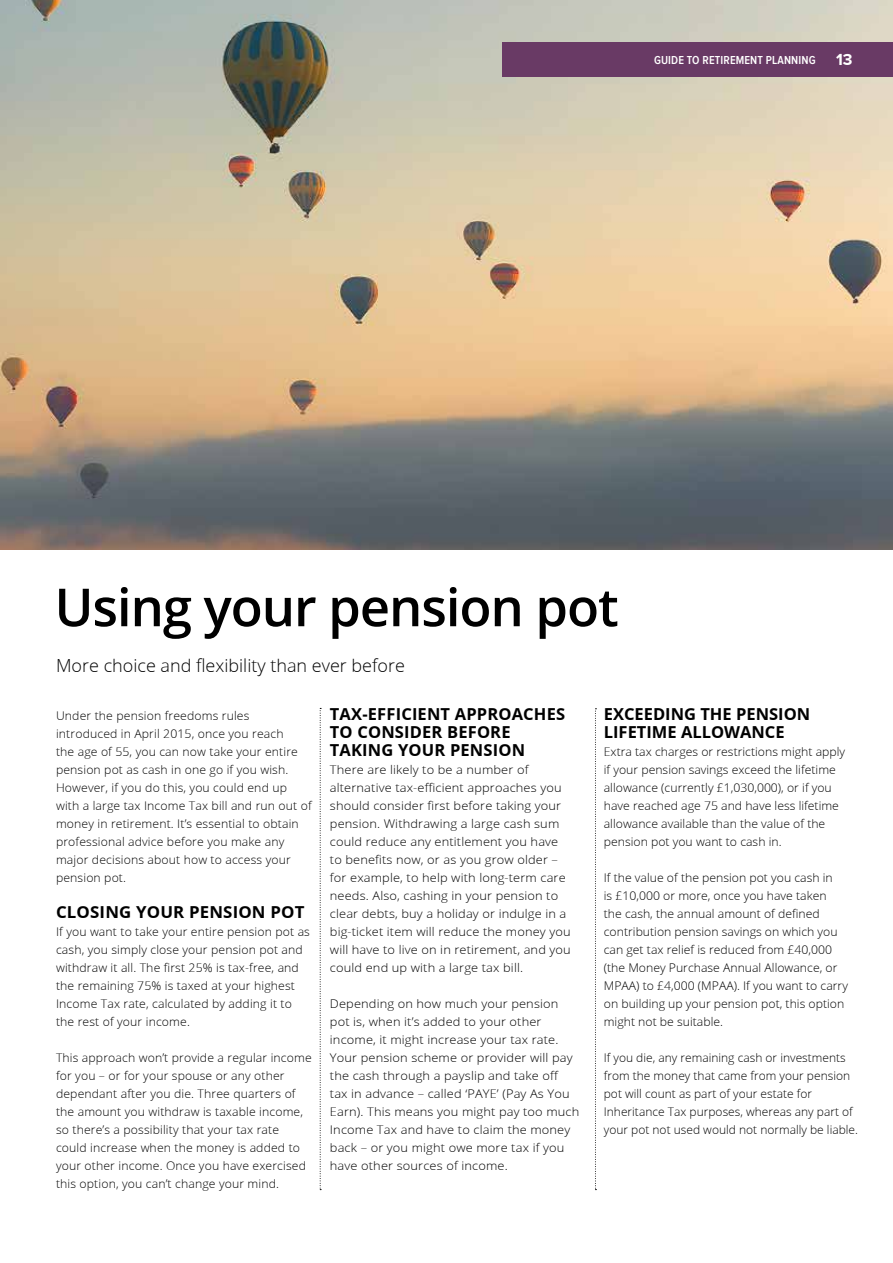
<style>
.page{position:relative;width:893px;height:1263px;background:#fff}
.page>*{position:absolute;margin:0;border:0;box-sizing:border-box;transform-origin:0 0}
.t1{font:600 52.5px "Open Sans";letter-spacing:-.02em;color:#000}
.t2{font:300 18px "Open Sans";color:#000}
.t3{font:700 16.5px/18px "Open Sans";letter-spacing:.01em;color:#000}
.t4{font:300 12px/18px "Open Sans";letter-spacing:.01em;color:#000}
.t5{font:300 12px/18px "Open Sans";letter-spacing:.01em;color:#000;scale:1.07 1}
.t6{font:600 12px "Proxima Nova Cond";letter-spacing:.01em;color:#fff}
.s1{font-family:"Proxima Nova";font-weight:700;font-size:16.5px}
</style>
<div class="page">
<img style="left:0;top:0;width:893px;height:549px">
<div style="left:503px;top:43px;width:390px;height:34px;background:#693a65"></div>
<svg style="left:320px;top:708px;width:1px;height:482px"></svg>
<svg style="left:595px;top:708px;width:1px;height:482px"></svg>
<p class="t6" style="left:654px;top:55px;width:200px">GUIDE TO RETIREMENT PLANNING <span class="s1">13</span></p>
<h1 class="t1" style="left:55px;top:571px;width:566px">Using your pension pot</h1>
<h2 class="t2" style="left:56px;top:653px;width:350px">More choice and flexibility than ever before</h2>
<p class="t4" style="left:56px;top:706px;width:257px">Under the pension freedoms rules introduced in April 2015, once you reach<br>the age of 55, you can now take your entire pension pot as cash in one go if you wish.<br>However, if you do this, you could end up with a large tax Income Tax bill and run out of money in retirement. It’s essential to obtain professional advice before you make any major decisions about how to access your pension pot.</p>
<h3 class="t3" style="left:56px;top:903px;width:250px">CLOSING YOUR PENSION POT</h3>
<p class="t4" style="left:56px;top:922px;width:255px">If you want to take your entire pension pot as cash, you simply close your pension pot and withdraw it all. The first 25% is tax-free, and the remaining 75% is taxed at your highest Income Tax rate, calculated by adding it to the rest of your income.</p>
<p class="t4" style="left:56px;top:1048px;width:257px">This approach won’t provide a regular income for you – or for your spouse or any other dependant after you die. Three quarters of the amount you withdraw is taxable income, so there’s a possibility that your tax rate could increase when the money is added to your other income. Once you have exercised this option, you can’t change your mind.</p>
<h3 class="t3" style="left:330px;top:705px;width:237px">TAX-EFFICIENT APPROACHES<br>TO CONSIDER BEFORE<br>TAKING YOUR PENSION</h3>
<p class="t5" style="left:330px;top:760px;width:227px">There are likely to be a number of alternative tax-efficient approaches you should consider first before taking your pension. Withdrawing a large cash sum could reduce any entitlement you have to benefits now, or as you grow older – for example, to help with long-term care needs. Also, cashing in your pension to clear debts, buy a holiday or indulge in a big-ticket item will reduce the money you will have to live on in retirement, and you could end up with a large tax bill.</p>
<p class="t5" style="left:330px;top:994px;width:235px">Depending on how much your pension pot is, when it’s added to your other income, it might increase your tax rate.<br>Your pension scheme or provider will pay the cash through a payslip and take off<br>tax in advance – called ‘PAYE’ (Pay As You Earn). This means you might pay too much Income Tax and have to claim the money back – or you might owe more tax if you have other sources of income.</p>
<h3 class="t3" style="left:604px;top:705px;width:208px">EXCEEDING THE PENSION<br>LIFETIME ALLOWANCE</h3>
<p class="t4" style="left:604px;top:742px;width:243px">Extra tax charges or restrictions might apply if your pension savings exceed the lifetime allowance (currently £1,030,000), or if you have reached age 75 and have less lifetime allowance available than the value of the pension pot you want to cash in.</p>
<p class="t4" style="left:604px;top:868px;width:246px">If the value of the pension pot you cash in<br>is £10,000 or more, once you have taken<br>the cash, the annual amount of defined contribution pension savings on which you can get tax relief is reduced from £40,000 (the Money Purchase Annual Allowance, or MPAA) to £4,000 (MPAA). If you want to carry on building up your pension pot, this option might not be suitable.</p>
<p class="t4" style="left:604px;top:1048px;width:256px">If you die, any remaining cash or investments from the money that came from your pension pot will count as part of your estate for Inheritance Tax purposes, whereas any part of your pot not used would not normally be liable.</p>
</div>
